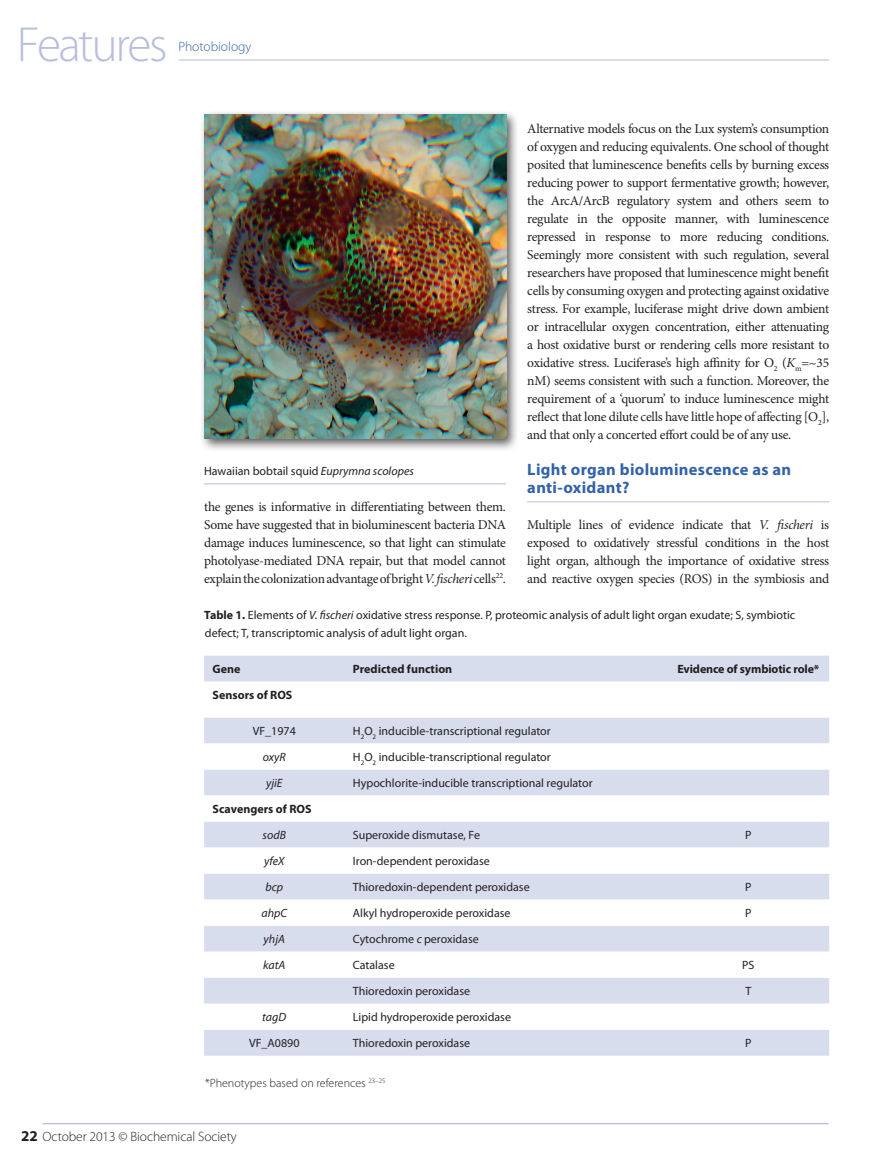
<style>
.page{position:relative;width:893px;height:1170px;background:#fff}
.page>*{position:absolute;margin:0;border:0;box-sizing:border-box;transform-origin:0 0}
.t1{font:300 49.5px "Myriad Pro";letter-spacing:-.055em;color:#b8bfde}
.Feat_Head_1{font:700 16.5px/18px "Myriad Pro";letter-spacing:.02em;color:#3362a8}
.t2{font:700 15px "Myriad Pro";color:#231f20}
.Feat_Body_Text{font:13.5px/18px "Minion Pro";letter-spacing:-.02em;color:#231f20;text-align:justify}
.Feat_First_Para{font:13.5px/18px "Minion Pro";letter-spacing:-.02em;color:#231f20;text-align:justify}
.t3{font:300 13.5px "Myriad Pro";letter-spacing:-.005em;color:#231f20}
.t4{font:300 13.5px "Myriad Pro";color:#3362a8}
.Feat_Table{font:12px/18px "Myriad Pro";color:#231f20}
.t5{font:700 12px "Myriad Pro";color:#231f20}
.Feat_Caption{font:12px "Myriad Pro";color:#231f20}
.t6{font:italic 12px "Myriad Pro";color:#231f20}
.Abbreviation_Text{font:300 12px "Myriad Pro";color:#231f20}
.s1{font-style:italic}
.s2{font-weight:700}
</style>
<div class="page">
<hr style="left:43px;top:1123px;width:786px;height:1px;background:#a9b1d4">
<hr style="left:179px;top:59px;width:650px;height:2px;background:#b8bfde">
<hr style="left:527px;top:501px;width:302px;height:1px;background:#b8bfde">
<div style="left:204px;top:655px;width:625px;height:400px;background:#d8ddee"></div>
<svg style="left:204px;top:681px;width:625px;height:348px"></svg>
<hr style="left:204px;top:483px;width:302px;height:1px;background:#b8bfde">
<div style="left:199px;top:110px;width:321px;height:342px;background:#231f20;opacity:.75"></div>
<img style="left:204px;top:115px;width:302px;height:324px">
<h1 class="t1" style="left:17px;top:14px;width:152px">Features</h1>
<p class="t4" style="left:178px;top:38px;width:75px">Photobiology</p>
<p class="Feat_Body_Text" style="left:527px;top:119px;width:303px">Alternative models focus on the Lux system’s consumption of oxygen and reducing equivalents. One school of thought posited that luminescence benefits cells by burning excess reducing power to support fermentative growth; however, the ArcA/ArcB regulatory system and others seem to regulate in the opposite manner, with luminescence repressed in response to more reducing conditions.<br>Seemingly more consistent with such regulation, several researchers have proposed that luminescence might benefit cells by consuming oxygen and protecting against oxidative stress. For example, luciferase might drive down ambient or intracellular oxygen concentration, either attenuating a host oxidative burst or rendering cells more resistant to oxidative stress. Luciferase’s high affinity for O<sub>2</sub> (<span class="s1">K</span><sub>m</sub>=~35 nM) seems consistent with such a function. Moreover, the requirement of a ‘quorum’ to induce luminescence might reflect that lone dilute cells have little hope of affecting [O<sub>2</sub>], and that only a concerted effort could be of any use.</p>
<p class="Feat_Head_1" style="left:527px;top:459px;width:266px">Light organ bioluminescence as an anti-oxidant?</p>
<p class="Feat_First_Para" style="left:527px;top:515px;width:303px">Multiple lines of evidence indicate that <span class="s1">V. fischeri</span> is exposed to oxidatively stressful conditions in the host light organ, although the importance of oxidative stress and reactive oxygen species (ROS) in the symbiosis and</p>
<p class="Feat_Table" style="left:204px;top:605px;width:592px"><span class="s2">Table 1.</span> Elements of <span class="s1">V. fischeri</span> oxidative stress response. P, proteomic analysis of adult light organ exudate; S, symbiotic defect; T, transcriptomic analysis of adult light organ.</p>
<p class="t5" style="left:213px;top:661px;width:29px">Gene</p>
<p class="t5" style="left:353px;top:661px;width:101px">Predicted function</p>
<p class="t5" style="left:677px;top:661px;width:143px">Evidence of symbiotic role*</p>
<p class="t5" style="left:213px;top:687px;width:81px">Sensors of ROS</p>
<p class="Feat_Table" style="left:253px;top:721px;width:45px">VF_1974</p>
<p class="Feat_Table" style="left:353px;top:721px;width:199px">H<sub>2</sub>O<sub>2</sub> inducible-transcriptional regulator</p>
<p class="t6" style="left:263px;top:749px;width:25px">oxyR</p>
<p class="Feat_Table" style="left:353px;top:747px;width:199px">H<sub>2</sub>O<sub>2</sub> inducible-transcriptional regulator</p>
<p class="t6" style="left:266px;top:775px;width:18px">yjiE</p>
<p class="Feat_Table" style="left:353px;top:773px;width:241px">Hypochlorite-inducible transcriptional regulator</p>
<p class="t5" style="left:213px;top:801px;width:100px">Scavengers of ROS</p>
<p class="t6" style="left:263px;top:827px;width:25px">sodB</p>
<p class="Feat_Table" style="left:353px;top:825px;width:129px">Superoxide dismutase, Fe</p>
<p class="Feat_Table" style="left:745px;top:825px;width:8px">P</p>
<p class="t6" style="left:264px;top:853px;width:22px">yfeX</p>
<p class="Feat_Table" style="left:353px;top:851px;width:138px">Iron-dependent peroxidase</p>
<p class="t6" style="left:265px;top:879px;width:19px">bcp</p>
<p class="Feat_Table" style="left:353px;top:877px;width:178px">Thioredoxin-dependent peroxidase</p>
<p class="Feat_Table" style="left:745px;top:877px;width:8px">P</p>
<p class="t6" style="left:261px;top:905px;width:27px">ahpC</p>
<p class="Feat_Table" style="left:353px;top:903px;width:159px">Alkyl hydroperoxide peroxidase</p>
<p class="Feat_Table" style="left:745px;top:903px;width:8px">P</p>
<p class="t6" style="left:264px;top:931px;width:23px">yhjA</p>
<p class="Feat_Table" style="left:353px;top:929px;width:127px">Cytochrome <span class="s1">c</span> peroxidase</p>
<p class="t6" style="left:263px;top:957px;width:24px">katA</p>
<p class="Feat_Table" style="left:353px;top:955px;width:43px">Catalase</p>
<p class="Feat_Table" style="left:742px;top:955px;width:14px">PS</p>
<p class="Feat_Table" style="left:353px;top:981px;width:119px">Thioredoxin peroxidase</p>
<p class="Feat_Table" style="left:745px;top:981px;width:7px">T</p>
<p class="t6" style="left:262px;top:1009px;width:26px">tagD</p>
<p class="Feat_Table" style="left:353px;top:1007px;width:160px">Lipid hydroperoxide peroxidase</p>
<p class="Feat_Table" style="left:249px;top:1033px;width:52px">VF_A0890</p>
<p class="Feat_Table" style="left:353px;top:1033px;width:119px">Thioredoxin peroxidase</p>
<p class="Feat_Table" style="left:745px;top:1033px;width:8px">P</p>
<p class="Abbreviation_Text" style="left:205px;top:1075px;width:182px">*Phenotypes based on references <sup>23–25</sup></p>
<p class="Feat_Caption" style="left:204px;top:463px;width:211px">Hawaiian bobtail squid <span class="s1">Euprymna scolopes</span></p>
<p class="Feat_Body_Text" style="left:204px;top:497px;width:303px">the genes is informative in differentiating between them.<br>Some have suggested that in bioluminescent bacteria DNA damage induces luminescence, so that light can stimulate photolyase-mediated DNA repair, but that model cannot explain the colonization advantage of bright <span class="s1">V. fischeri</span> cells<sup>22</sup>.</p>
<p class="t2" style="left:21px;top:1126px;width:18px">22</p>
<p class="t3" style="left:43px;top:1128px;width:196px">October 2013 © Biochemical Society</p>
</div>
